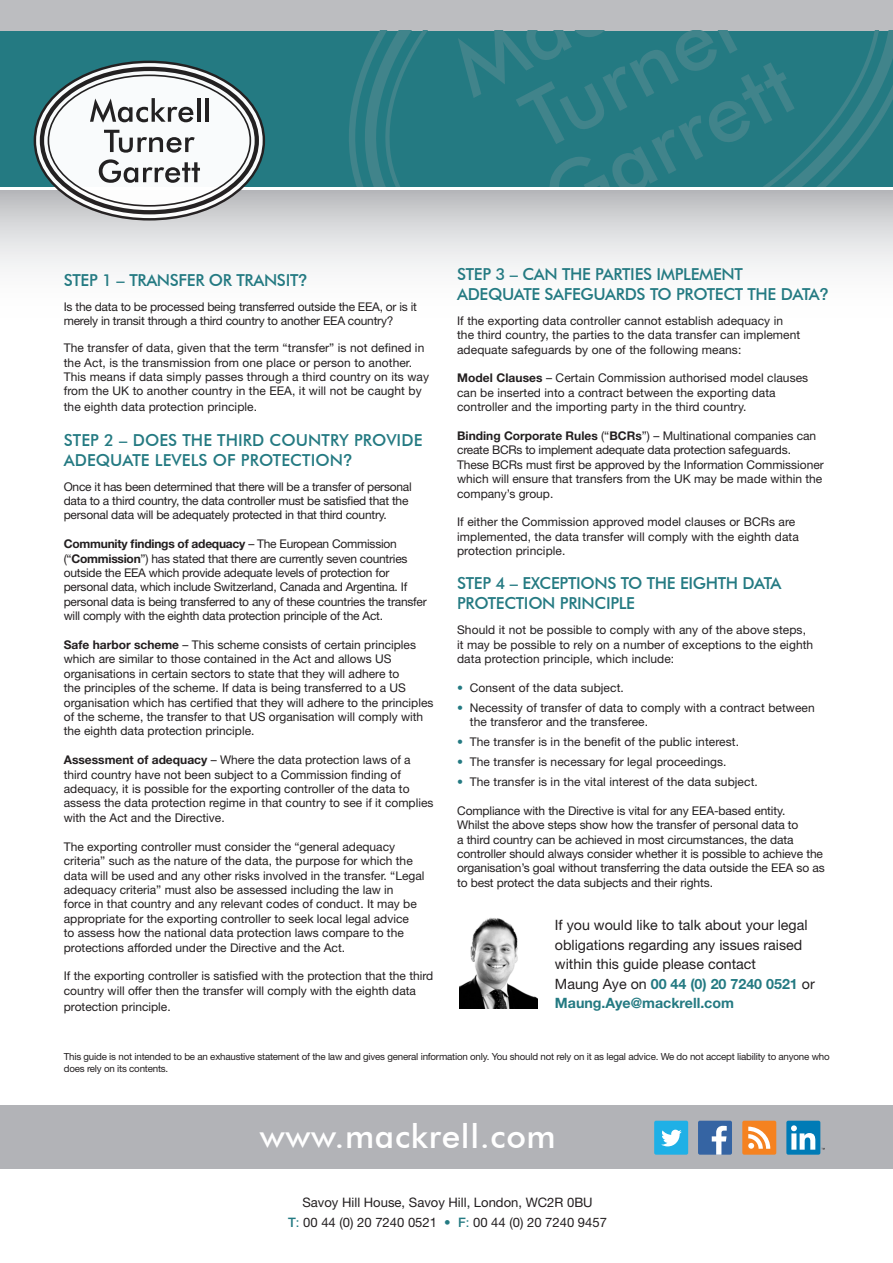
<style>
.page{position:relative;width:893px;height:1263px;background:#fff}
.page>*{position:absolute;margin:0;border:0;box-sizing:border-box;transform-origin:0 0}
.t1{font:500 33.3px "Futura BT";letter-spacing:.02em;color:#fff}
.t2{font:500 16.5px/19.8px "Futura BT";letter-spacing:-.02em;color:#247a82}
.t3{font:500 16.5px/19.8px "Futura BT";letter-spacing:.005em;color:#247a82}
.t4{font:14.25px/19.5px "Helvetica Neue";color:#231f20}
.t5{font:13.05px "Helvetica Neue";color:#231f20}
.t6{font:12px/14.4px "Helvetica Neue";color:#231f20}
.t7{font:12px/14.4px "Helvetica Neue";letter-spacing:-.02em;color:#231f20}
.t8{font:9.75px/11.7px "Helvetica Neue";letter-spacing:-.02em;color:#231f20}
.s1{font-family:"Helvetica Neue"}
.s2{font-weight:700}
.s3{color:#247a82}
.s4{font-weight:700;color:#247a82}
.s5{font-weight:500;color:#247a82}
</style>
<div class="page">
<svg style="left:0;top:190px;width:893px;height:79px"></svg>
<div style="left:0;top:0;width:893px;height:36px;background:#bcbdc0"></div>
<div style="left:0;top:31px;width:893px;height:155px;background:#247a82"></div>
<svg style="left:34px;top:61px;width:231px;height:160px"></svg>
<svg style="left:349px;top:88px;width:7px;height:96px"></svg>
<svg style="left:356px;top:31px;width:537px;height:155px"></svg>
<svg style="left:458px;top:31px;width:337px;height:155px"></svg>
<img style="left:459px;top:917px;width:78px;height:92px">
<div style="left:0;top:1105px;width:893px;height:64px;background:#b2b3b7"></div>
<div style="left:786px;top:1121px;width:34px;height:34px;background:#007bb6;border-radius:2px"></div>
<svg style="left:791px;top:1125px;width:24px;height:25px"></svg>
<div style="left:654px;top:1121px;width:34px;height:34px;background:#1fb0e6;border-radius:2px"></div>
<svg style="left:661px;top:1130px;width:21px;height:16px"></svg>
<div style="left:698px;top:1121px;width:34px;height:34px;background:#3564a3;border-radius:2px"></div>
<svg style="left:712px;top:1126px;width:15px;height:29px"></svg>
<div style="left:742px;top:1121px;width:34px;height:34px;background:#f58220;border-radius:2px"></div>
<svg style="left:748px;top:1126px;width:22px;height:23px"></svg>
<p class="t2" style="left:64px;top:270px;width:245px">STEP 1 – TRANSFER OR TRANSIT<span class="s1">?</span></p>
<p class="t7" style="left:64px;top:299px;width:355px">Is the data to be processed being transferred outside the EEA, or is it merely in transit through a third country to another EEA country?</p>
<p class="t6" style="left:64px;top:340px;width:367px">The transfer of data, given that the term “transfer” is not defined in the Act, is the transmission from one place or person to another.<br>This means if data simply passes through a third country on its way from the UK to another country in the EEA, it will not be caught by the eighth data protection principle.</p>
<p class="t3" style="left:64px;top:430px;width:360px">STEP 2 – DOES THE THIRD COUNTRY PROVIDE<br>ADEQUATE LEVELS OF PROTECTION<span class="s1">?</span></p>
<p class="t7" style="left:64px;top:479px;width:349px">Once it has been determined that there will be a transfer of personal data to a third country, the data controller must be satisfied that the personal data will be adequately protected in that third country.</p>
<p class="t7" style="left:64px;top:537px;width:364px"><span class="s2">Community findings of adequacy</span> – The European Commission (“<span class="s2">Commission</span>”) has stated that there are currently seven countries outside the EEA which provide adequate levels of protection for personal data, which include Switzerland, Canada and Argentina. If personal data is being transferred to any of these countries the transfer will comply with the eighth data protection principle of the Act.</p>
<p class="t6" style="left:64px;top:637px;width:371px"><span class="s2">Safe harbor scheme</span> – This scheme consists of certain principles which are similar to those contained in the Act and allows US organisations in certain sectors to state that they will adhere to<br>the principles of the scheme. If data is being transferred to a US organisation which has certified that they will adhere to the principles of the scheme, the transfer to that US organisation will comply with the eighth data protection principle.</p>
<p class="t6" style="left:64px;top:753px;width:371px"><span class="s2">Assessment of adequacy</span> – Where the data protection laws of a third country have not been subject to a Commission finding of adequacy, it is possible for the exporting controller of the data to assess the data protection regime in that country to see if it complies with the Act and the Directive.</p>
<p class="t6" style="left:64px;top:839px;width:362px">The exporting controller must consider the “general adequacy criteria” such as the nature of the data, the purpose for which the data will be used and any other risks involved in the transfer. “Legal adequacy criteria” must also be assessed including the law in<br>force in that country and any relevant codes of conduct. It may be appropriate for the exporting controller to seek local legal advice<br>to assess how the national data protection laws compare to the protections afforded under the Directive and the Act.</p>
<p class="t6" style="left:64px;top:969px;width:371px">If the exporting controller is satisfied with the protection that the third country will offer then the transfer will comply with the eighth data</p>
<p class="t6" style="left:64px;top:999px;width:108px">protection principle.</p>
<p class="t2" style="left:457px;top:264px;width:373px">STEP 3 – CAN THE PARTIES IMPLEMENT<br>ADEQUATE SAFEGUARDS TO PROTECT THE DATA<span class="s1">?</span></p>
<p class="t6" style="left:457px;top:313px;width:345px">If the exporting data controller cannot establish adequacy in the third country, the parties to the data transfer can implement adequate safeguards by one of the following means:</p>
<p class="t6" style="left:457px;top:371px;width:353px"><span class="s2">Model Clauses</span> – Certain Commission authorised model clauses can be inserted into a contract between the exporting data controller and the importing party in the third country.</p>
<p class="t6" style="left:457px;top:428px;width:368px"><span class="s2">Binding Corporate Rules</span> (“<span class="s2">BCRs</span>”) – Multinational companies can create BCRs to implement adequate data protection safeguards.<br>These BCRs must first be approved by the Information Commissioner which will ensure that transfers from the UK may be made within the company’s group.</p>
<p class="t6" style="left:457px;top:515px;width:343px">If either the Commission approved model clauses or BCRs are implemented, the data transfer will comply with the eighth data protection principle.</p>
<p class="t2" style="left:457px;top:573px;width:326px">STEP 4 – EXCEPTIONS TO THE EIGHTH DATA<br>PROTECTION PRINCIPLE</p>
<p class="t6" style="left:457px;top:622px;width:358px">Should it not be possible to comply with any of the above steps, it may be possible to rely on a number of exceptions to the eighth data protection principle, which include:</p>
<p class="t6" style="left:457px;top:680px;width:168px"><span class="s3">•</span> Consent of the data subject.</p>
<p class="t6" style="left:470px;top:700px;width:346px;text-indent:-13px"><span class="s3">•</span> Necessity of transfer of data to comply with a contract between the transferor and the transferee.</p>
<p class="t6" style="left:457px;top:734px;width:283px"><span class="s3">•</span> The transfer is in the benefit of the public interest.</p>
<p class="t6" style="left:457px;top:754px;width:271px"><span class="s3">•</span> The transfer is necessary for legal proceedings.</p>
<p class="t6" style="left:457px;top:774px;width:302px"><span class="s3">•</span> The transfer is in the vital interest of the data subject.</p>
<p class="t6" style="left:457px;top:803px;width:369px">Compliance with the Directive is vital for any EEA-based entity.<br>Whilst the above steps show how the transfer of personal data to<br>a third country can be achieved in most circumstances, the data controller should always consider whether it is possible to achieve the organisation’s goal without transferring the data outside the EEA so as to best protect the data subjects and their rights.</p>
<p class="t4" style="left:555px;top:915px;width:261px">If you would like to talk about your legal obligations regarding any issues raised within this guide please contact<br>Maung Aye on <span class="s4">00 44 (0) 20 7240 0521</span> or <span class="s4">Maung.Aye@mackrell.com</span></p>
<p class="t8" style="left:64px;top:1051px;width:767px">This guide is not intended to be an exhaustive statement of the law and gives general information only. You should not rely on it as legal advice. We do not accept liability to anyone who does rely on its contents.</p>
<p class="t1" style="left:260px;top:1115px;width:298px">www.mackrell.com</p>
<p class="t5" style="left:302px;top:1195px;width:292px">Savoy Hill House, Savoy Hill, London, WC2R 0BU</p>
<p class="t5" style="left:288px;top:1214px;width:320px"><span class="s5">T</span><span class="s3">:</span> 00 44 (0) 20 7240 0521 <span class="s3">•</span> <span class="s5">F</span><span class="s3">:</span> 00 44 (0) 20 7240 9457</p>
</div>
